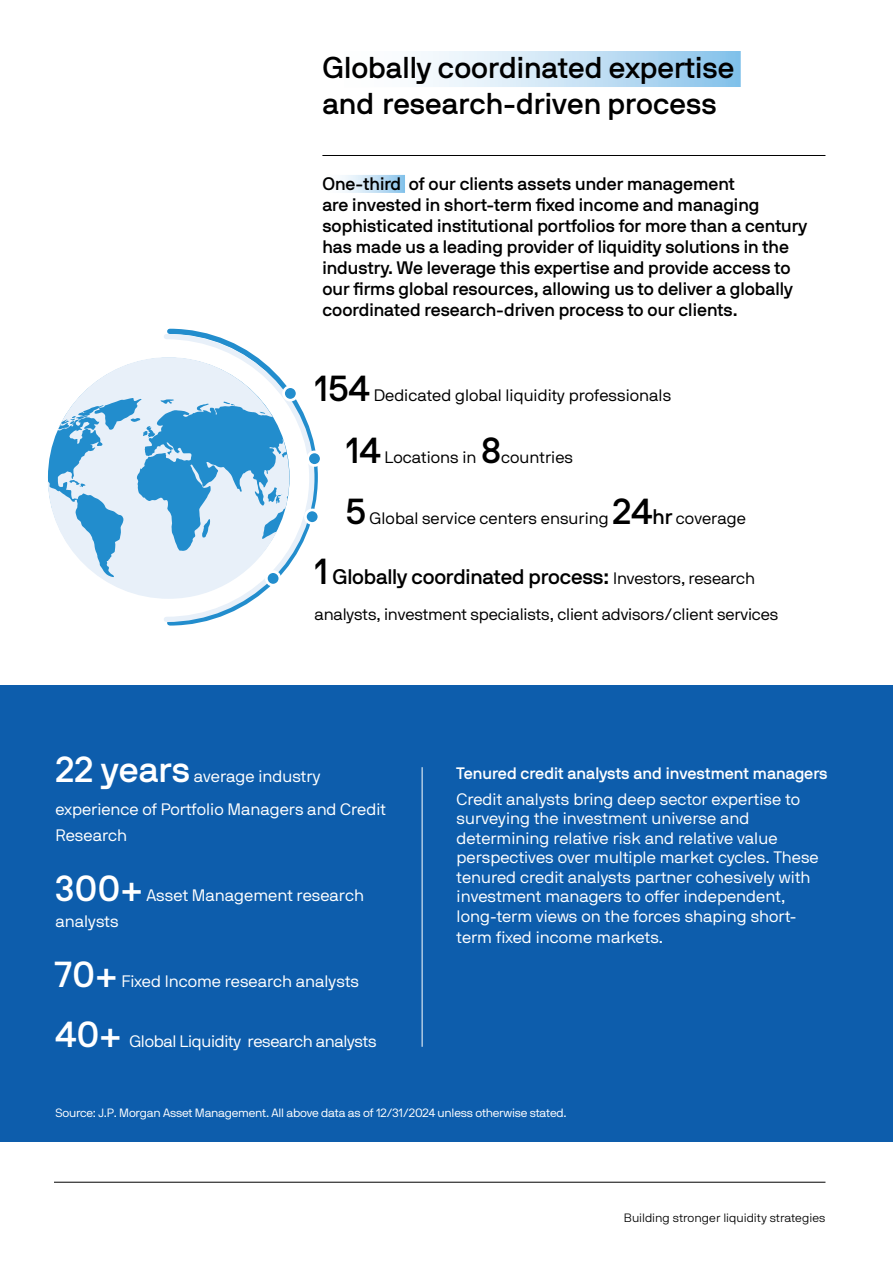
<style>
.page{position:relative;width:893px;height:1263px;background:#fff}
.page>*{position:absolute;margin:0;border:0;box-sizing:border-box;transform-origin:0 0}
.Intro_Title{font:30px/36px "JPMAM Pro Med";color:#000}
.Sidebar_Body_Copy{font:21px "JPMAM Pro Med";letter-spacing:-.01em;color:#000}
.Intro_Body_Copy{font:18px/21px "JPMAM Pro Med";color:#000}
.Body_Copy{font:16.5px/19.5px "JPMAM Pro Boo";color:#fff}
.Sidebar_Body_Copy-2{font:16.5px "JPMAM Pro Boo";color:#000}
.Sidebar_Body_Copy-3{font:16.5px/33.2px "JPMAM Pro Boo";color:#fff}
.Body_Copy-2{font:16.5px "JPMAM Pro Med";color:#fff}
.Sidebar_Body_Copy-4{font:16.5px "JPMAM Pro Boo";letter-spacing:-.02em;color:#fff}
.Source_Second_Line{font:12px "JPMAM Pro Boo";letter-spacing:-.02em;color:#fff}
.t1{font:12px "JPMAM Pro Lig";color:#000}
.s1{font-family:"JPMAM Pro Med";font-size:36px}
.s2{font-family:"JPMAM Pro Med";font-size:21px}
.s3{font-size:36px}
.s4{font-family:"JPMAM Pro Boo";font-size:16.5px}
</style>
<div class="page">
<hr style="left:54px;top:1182px;width:771px;height:1px;background:#000">
<hr style="left:322px;top:155px;width:503px;height:1px;background:#000">
<div style="left:0;top:685px;width:893px;height:456px;background:#0d5dac"></div>
<svg style="left:421px;top:51px;width:320px;height:36px;background:#c3e0f4"></svg>
<div style="left:322px;top:175px;width:83px;height:18px;background:linear-gradient(to right,#fff,#92c8ec)"></div>
<hr style="left:422px;top:767px;width:1px;height:280px;background:#fff">
<svg style="left:164px;top:331px;width:153px;height:294px"></svg>
<svg style="left:48px;top:357px;width:241px;height:242px;fill:#e8f0f9"></svg>
<div style="left:284px;top:387px;width:13px;height:13px;background:#228dcd;border-radius:50%"></div>
<div style="left:282px;top:385px;width:16px;height:16px;border:3px solid #fff;border-radius:50%"></div>
<div style="left:305px;top:510px;width:14px;height:13px;background:#228dcd;border-radius:50%"></div>
<div style="left:304px;top:509px;width:16px;height:16px;border:3px solid #fff;border-radius:50%"></div>
<div style="left:308px;top:452px;width:13px;height:13px;background:#228dcd;border-radius:50%"></div>
<div style="left:306px;top:451px;width:17px;height:16px;border:3px solid #fff;border-radius:50%"></div>
<div style="left:266px;top:572px;width:14px;height:13px;background:#228dcd;border-radius:50%"></div>
<div style="left:265px;top:570px;width:16px;height:16px;border:3px solid #fff;border-radius:50%"></div>
<p class="Intro_Title" style="left:322px;top:49px;width:413px">Globally coordinated expertise and research-driven process</p>
<p class="Intro_Body_Copy" style="left:322px;top:173px;width:486px">One-third of our clients assets under management<br>are invested in short-term fixed income and managing sophisticated institutional portfolios for more than a century has made us a leading provider of liquidity solutions in the industry. We leverage this expertise and provide access to our firms global resources, allowing us to deliver a globally coordinated research-driven process to our clients.</p>
<p class="Sidebar_Body_Copy-2" style="left:314px;top:385px;width:358px"><span class="s1">154</span> Dedicated global liquidity professionals</p>
<p class="Sidebar_Body_Copy-2" style="left:346px;top:448px;width:229px"><span class="s1">14</span> Locations in <span class="s1">8</span>countries</p>
<p class="Sidebar_Body_Copy-2" style="left:346px;top:508px;width:402px"><span class="s1">5</span> Global service centers ensuring <span class="s1">24</span><span class="s2">hr</span> coverage</p>
<p class="Sidebar_Body_Copy" style="left:314px;top:565px;width:442px"><span class="s3">1</span> Globally coordinated process: <span class="s4">Investors, research</span></p>
<p class="Sidebar_Body_Copy-2" style="left:314px;top:604px;width:465px">analysts, investment specialists, client advisors/client services</p>
<p class="Sidebar_Body_Copy-3" style="left:55px;top:759px;width:332px"><span class="s1">22 years</span> average industry experience of Portfolio Managers and Credit</p>
<p class="Sidebar_Body_Copy-3" style="left:55px;top:818px;width:73px">Research</p>
<p class="Sidebar_Body_Copy-3" style="left:55px;top:882px;width:310px;line-height:25.5px"><span class="s1">300+</span> Asset Management research analysts</p>
<p class="Sidebar_Body_Copy-3" style="left:55px;top:964px;width:305px"><span class="s1">70+</span> Fixed Income research analysts</p>
<p class="Sidebar_Body_Copy-4" style="left:55px;top:1032px;width:323px"><span class="s1">40+</span> Global Liquidity research analysts</p>
<p class="Body_Copy-2" style="left:457px;top:764px;width:373px">Tenured credit analysts and investment managers</p>
<p class="Body_Copy" style="left:457px;top:789px;width:364px">Credit analysts bring deep sector expertise to surveying the investment universe and determining relative risk and relative value perspectives over multiple market cycles. These tenured credit analysts partner cohesively with investment managers to offer independent, long-term views on the forces shaping short-</p>
<p class="Body_Copy" style="left:457px;top:927px;width:208px">term fixed income markets.</p>
<p class="Source_Second_Line" style="left:55px;top:1106px;width:513px">Source: J.P. Morgan Asset Management. All above data as of 12/31/2024 unless otherwise stated.</p>
<p class="t1" style="left:624px;top:1210px;width:203px">Building stronger liquidity strategies</p>
</div>
